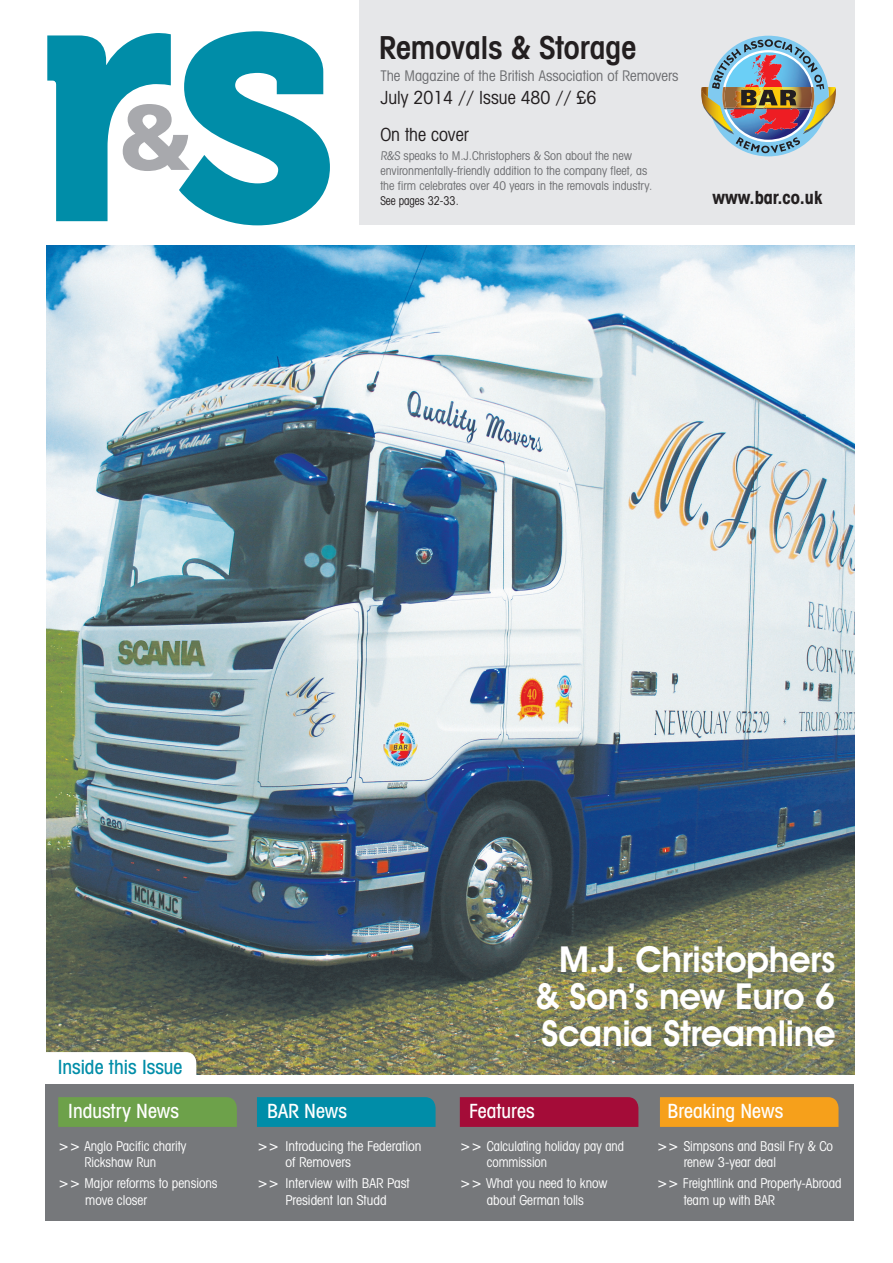
<style>
.page{position:relative;width:893px;height:1263px;background:#fff}
.page>*{position:absolute;margin:0;border:0;box-sizing:border-box;transform-origin:0 0}
.t1{font:600 36px/36.8px "Avant Garde IT Cby BT";letter-spacing:-.005em;color:#fff;text-align:justify}
.t2{font:600 condensed 31.5px "Avant Garde IT Cby BT";color:#231f20}
.t3{font:500 condensed 19.5px "Avant Garde IT Cby BT";color:#fff}
.t4{font:500 condensed 19.5px "Avant Garde IT Cby BT";color:#008da8}
.t5{font:condensed 18px/36.9px "Avant Garde IT Cby BT";color:#231f20}
.t6{font:700 condensed 18px "Avant Garde IT Cby BT";color:#231f20}
.t7{font:condensed 14.7px "Avant Garde IT Cby BT";color:#6c6d70}
.t8{font:condensed 13.5px/16.5px "Avant Garde IT Cby BT";color:#fff}
.t9{font:condensed 13.5px/16.5px "Avant Garde IT Cby BT";color:#fff;scale:.94 1}
.t10{font:condensed 13.5px/16.5px "Avant Garde IT Cby BT";color:#fff;text-align:center;scale:.96 1}
.t11{font:condensed 12px/15px "Avant Garde IT Cby BT";color:#6c6d70}
.t12{font:condensed 12px "Avant Garde IT Cby BT";color:#231f20;scale:.92 1}
.s1{font-weight:600}
</style>
<div class="page">
<img style="left:47px;top:246px;width:808px;height:829px">
<div style="left:359px;top:0;width:496px;height:225px;background:#e6e7e9"></div>
<svg style="left:47px;top:31px;width:283px;height:194px"></svg>
<img style="left:701px;top:39px;width:135px;height:114px">
<svg style="left:46px;top:1052px;width:150px;height:23px"></svg>
<div style="left:46px;top:1084px;width:808px;height:136px;background:#76787b"></div>
<div style="left:58px;top:1097px;width:179px;height:30px;background:#6da14a"></div>
<svg style="left:257px;top:1097px;width:179px;height:30px;background:#018ca7"></svg>
<div style="left:460px;top:1097px;width:178px;height:30px;background:#a40c38"></div>
<div style="left:660px;top:1097px;width:178px;height:30px;background:#f6a01b"></div>
<h2 class="t2" style="left:379px;top:28px;width:259px">Removals &amp; Storage</h2>
<p class="t7" style="left:380px;top:67px;width:300px">The Magazine of the British Association of Removers</p>
<h3 class="t5" style="left:380px;top:79px;width:217px">July 2014 // Issue 480 // £6<br>On the cover</h3>
<p class="t11" style="left:380px;top:148px;width:274px">R&amp;S speaks to M.J.Christophers &amp; Son about the new environmentally-friendly addition to the company fleet, as the firm celebrates over 40 years in the removals industry.</p>
<p class="t12" style="left:380px;top:194px;width:87px">See pages 32-33.</p>
<h3 class="t6" style="left:713px;top:187px;width:111px">www.bar.co.uk</h3>
<h1 class="t1" style="left:536px;top:941px;width:301px;text-indent:23px">M.J. Christophers &amp; Son’s new Euro 6<br>Scania Streamline</h1>
<h3 class="t4" style="left:58px;top:1055px;width:126px">Inside this Issue</h3>
<h3 class="t3" style="left:68px;top:1099px;width:112px">Industry News</h3>
<h3 class="t3" style="left:267px;top:1099px;width:81px">BAR News</h3>
<h3 class="t3" style="left:469px;top:1099px;width:67px">Features</h3>
<h3 class="t3" style="left:667px;top:1099px;width:117px">Breaking News</h3>
<p class="t9" style="left:487px;top:1137px;width:148px;text-indent:-27px"><span class="s1">&gt;&gt;</span> Calculating holiday pay and commission</p>
<p class="t8" style="left:460px;top:1175px;width:149px;text-align:center"><span class="s1">&gt;&gt;</span> What you need to know about German tolls</p>
<p class="t8" style="left:684px;top:1137px;width:151px;text-indent:-27px"><span class="s1">&gt;&gt;</span> Simpsons and Basil Fry &amp; Co renew 3-year deal</p>
<p class="t8" style="left:684px;top:1175px;width:159px;text-indent:-27px"><span class="s1">&gt;&gt;</span> Freightlink and Property-Abroad team up with BAR</p>
<p class="t10" style="left:58px;top:1137px;width:135px"><span class="s1">&gt;&gt;</span> Anglo Pacific charity<br>Rickshaw Run</p>
<p class="t8" style="left:85px;top:1175px;width:134px;text-indent:-27px"><span class="s1">&gt;&gt;</span> Major reforms to pensions move closer</p>
<p class="t8" style="left:286px;top:1137px;width:137px;text-indent:-28px"><span class="s1">&gt;&gt;</span> Introducing the Federation of Removers</p>
<p class="t8" style="left:257px;top:1175px;width:154px;text-align:center"><span class="s1">&gt;&gt;</span> Interview with BAR Past<br>President Ian Studd</p>
</div>
